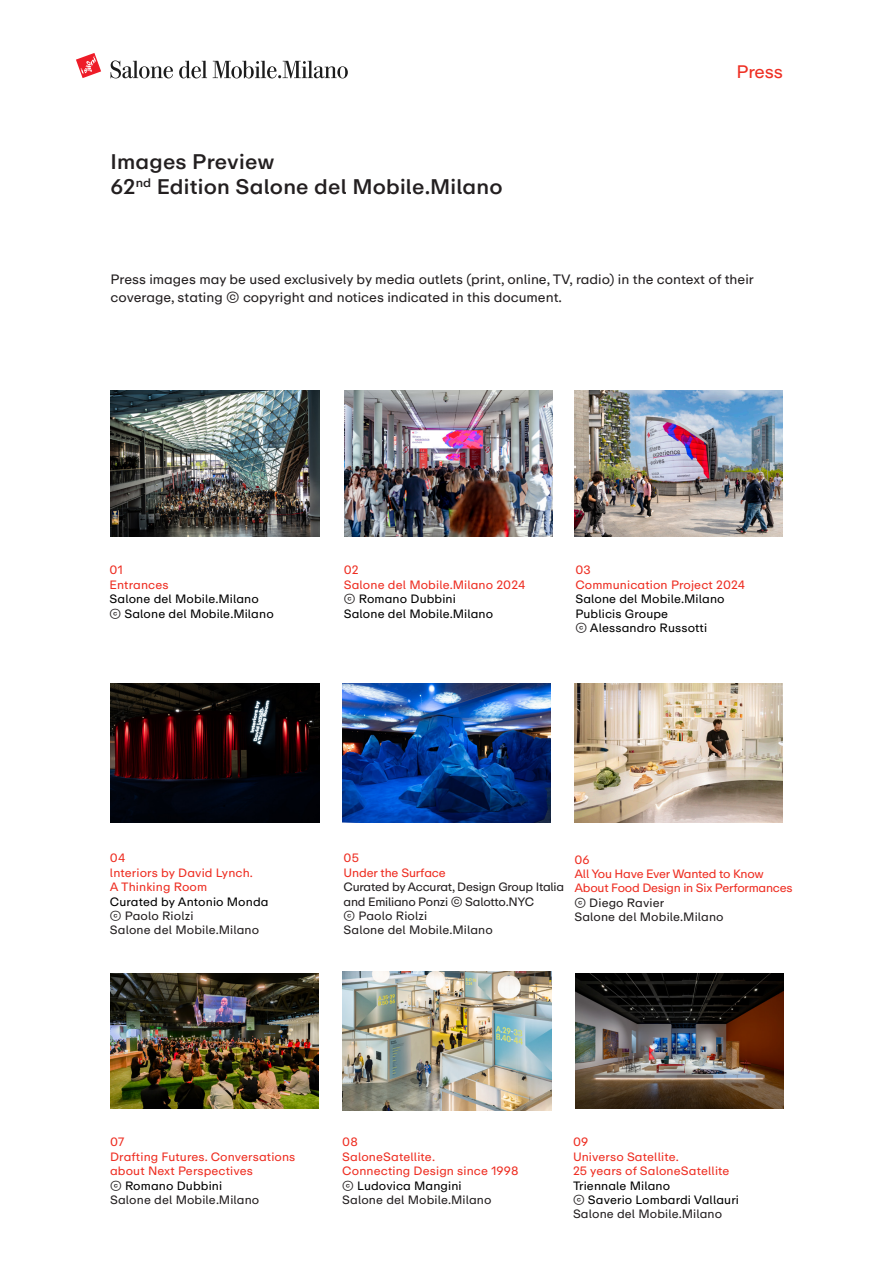
<style>
.page{position:relative;width:893px;height:1263px;background:#fff}
.page>*{position:absolute;margin:0;border:0;box-sizing:border-box;transform-origin:0 0}
.t1{font:500 21px/25.2px "ABC Repro";letter-spacing:.01em;color:#231f20}
.t2{font:18px "ABC Repro";letter-spacing:-.015em;color:#ee2e22}
.t3{font:13.5px/18px "ABC Repro";color:#231f20}
.t4{font:12px/14.4px "ABC Repro";letter-spacing:.01em;color:#ee2e22}
.t5{font:12px/14.4px "ABC Repro";letter-spacing:.01em;color:#000}
.t6{font:12px/14.4px "ABC Repro";letter-spacing:-.02em;color:#231f20}
.t7{font:12px/14.4px "ABC Repro";letter-spacing:.005em;color:#231f20}
.t8{font:12px/14.4px "ABC Repro";letter-spacing:-.02em;color:#ee2e22}
.t9{font:12px/14.4px "ABC Repro";letter-spacing:-.01em;color:#ee2e22}
.s1{color:#231f20}
.s2{color:#ee2e22}
.s3{color:#000}
</style>
<div class="page">
<svg style="left:76px;top:53px;width:25px;height:25px"></svg>
<svg style="left:111px;top:60px;width:62px;height:18px"></svg>
<svg style="left:179px;top:61px;width:28px;height:17px"></svg>
<svg style="left:213px;top:61px;width:135px;height:17px"></svg>
<img style="left:111px;top:684px;width:208px;height:138px">
<img style="left:342px;top:684px;width:209px;height:138px">
<img style="left:574px;top:684px;width:209px;height:138px">
<img style="left:111px;top:390px;width:208px;height:147px">
<img style="left:345px;top:390px;width:208px;height:147px">
<img style="left:574px;top:390px;width:209px;height:147px">
<img style="left:111px;top:973px;width:208px;height:135px">
<img style="left:343px;top:971px;width:208px;height:139px">
<img style="left:575px;top:973px;width:209px;height:135px">
<h1 class="t1" style="left:111px;top:149px;width:394px">Images Preview<br>62<sup>nd</sup> Edition Salone del Mobile.Milano</h1>
<h2 class="t2" style="left:736px;top:60px;width:48px">Press</h2>
<p class="t3" style="left:111px;top:270px;width:645px">Press images may be used exclusively by media outlets (print, online, TV, radio) in the context of their coverage, stating © copyright and notices indicated in this document.</p>
<p class="t4" style="left:110px;top:563px;width:61px">01<br>Entrances</p>
<p class="t5" style="left:110px;top:592px;width:166px">Salone del Mobile.Milano<br><span class="s1">c</span> Salone del Mobile.Milano</p>
<p class="t5" style="left:344px;top:563px;width:183px"><span class="s2">02<br>Salone del Mobile.Milano 2024 </span><span class="s1">c</span> Romano Dubbini<br>Salone del Mobile.Milano</p>
<p class="t4" style="left:575px;top:563px;width:171px">03<br>Communication Project 2024</p>
<p class="t5" style="left:575px;top:592px;width:151px">Salone del Mobile.Milano<br>Publicis Groupe<br><span class="s1">c</span> Alessandro Russotti</p>
<p class="t4" style="left:110px;top:851px;width:145px">04<br>lnteriors by David Lynch.<br>A Thinking Room</p>
<p class="t5" style="left:110px;top:894px;width:160px">Curated by Antonio Monda</p>
<p class="t7" style="left:110px;top:909px;width:151px">c Paolo Riolzi<br>Salone del Mobile.Milano</p>
<p class="t9" style="left:344px;top:851px;width:104px">05<br>Under the Surface</p>
<p class="t6" style="left:344px;top:880px;width:222px">Curated by Accurat, Design Group Italia and Emiliano Ponzi © Salotto.NYC<br>c Paolo Riolzi<br>Salone del Mobile.Milano</p>
<p class="t8" style="left:574px;top:852px;width:220px">06<br>All You Have Ever Wanted to Know<br>About Food Design in Six Performances</p>
<p class="t7" style="left:574px;top:895px;width:151px">c Diego Ravier<br>Salone del Mobile.Milano</p>
<p class="t4" style="left:110px;top:1135px;width:187px">07<br>Drafting Futures. Conversations about Next Perspectives<br><span class="s1">c</span> <span class="s3">Romano Dubbini<br></span><span class="s1">Salone del Mobile.Milano</span></p>
<p class="t4" style="left:342px;top:1135px;width:178px">08<br>SaloneSatellite.<br>Connecting Design since 1998 <span class="s1">c</span> <span class="s3">Ludovica Mangini<br></span><span class="s1">Salone del Mobile.Milano</span></p>
<p class="t4" style="left:573px;top:1135px;width:158px">09<br>Universo Satellite.<br>25 years of SaloneSatellite</p>
<p class="t5" style="left:573px;top:1178px;width:168px">Triennale Milano<br><span class="s1">c</span> Saverio Lombardi Vallauri<br><span class="s1">Salone del Mobile.Milano</span></p>
</div>
